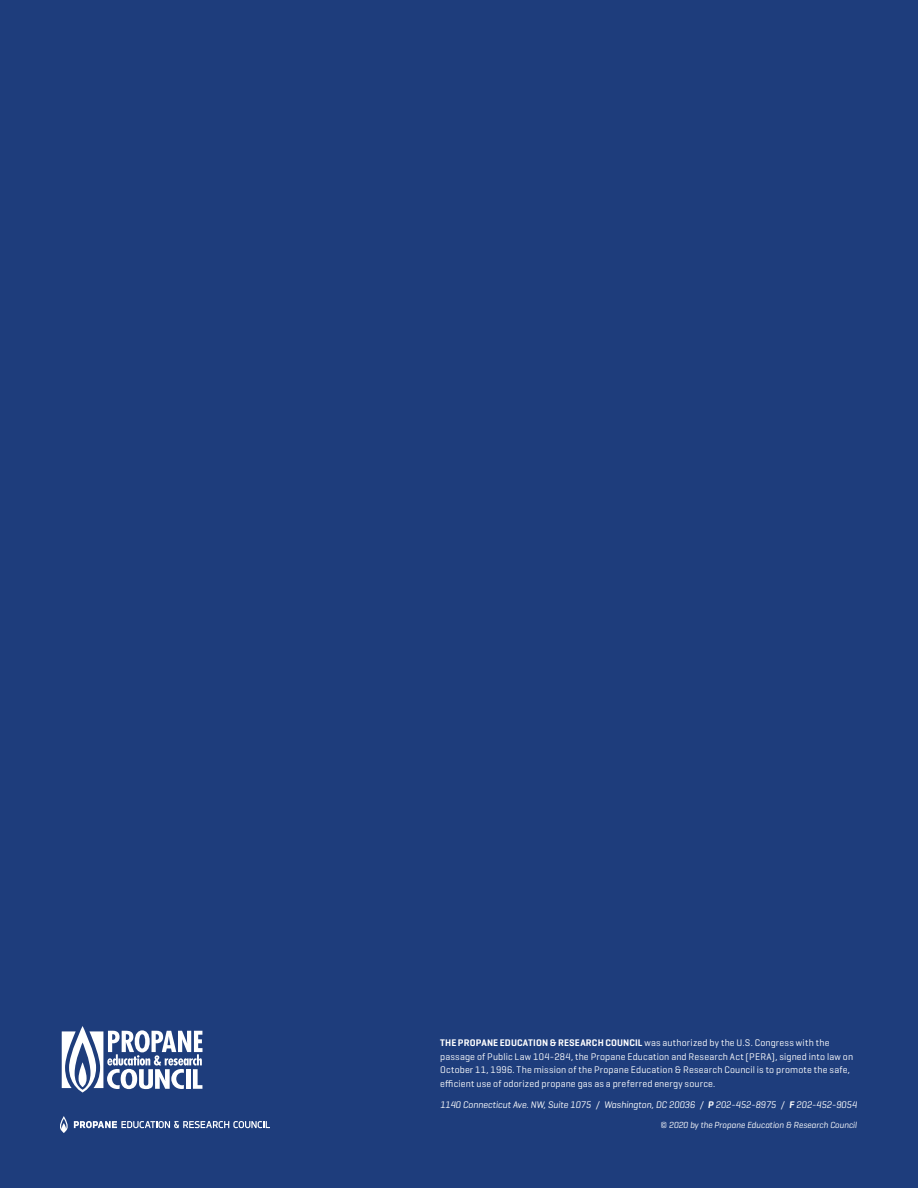
<style>
.page{position:relative;width:918px;height:1188px;background:#1e3d7c}
.page>*{position:absolute;margin:0;border:0;box-sizing:border-box;transform-origin:0 0}
.t1{font:9.75px/13.5px "Geogrotesque";letter-spacing:.02em;color:#fff}
.t2{font:italic 9.75px "Geogrotesque";letter-spacing:-.01em;color:#fff}
.t3{font:italic 9px "Geogrotesque";letter-spacing:-.01em;color:#fff}
.s1{font-weight:600}
</style>
<div class="page">
<svg style="left:62px;top:1026px;width:140px;height:66px"></svg>
<svg style="left:60px;top:1116px;width:210px;height:17px"></svg>
<p class="t1" style="left:440px;top:1036px;width:415px"><span class="s1">THE PROPANE EDUCATION &amp; RESEARCH COUNCIL</span> was authorized by the U.S. Congress with the passage of Public Law 104-284, the Propane Education and Research Act (PERA), signed into law on October 11, 1996. The mission of the Propane Education &amp; Research Council is to promote the safe, efficient use of odorized propane gas as a preferred energy source.</p>
<p class="t3" style="left:661px;top:1119px;width:198px">© 2020 by the Propane Education &amp; Research Council</p>
<p class="t2" style="left:440px;top:1098px;width:418px">1140 Connecticut Ave. NW, Suite 1075 / Washington, DC 20036 / <span class="s1">P</span> 202-452-8975 / <span class="s1">F</span> 202-452-9054</p>
</div>
